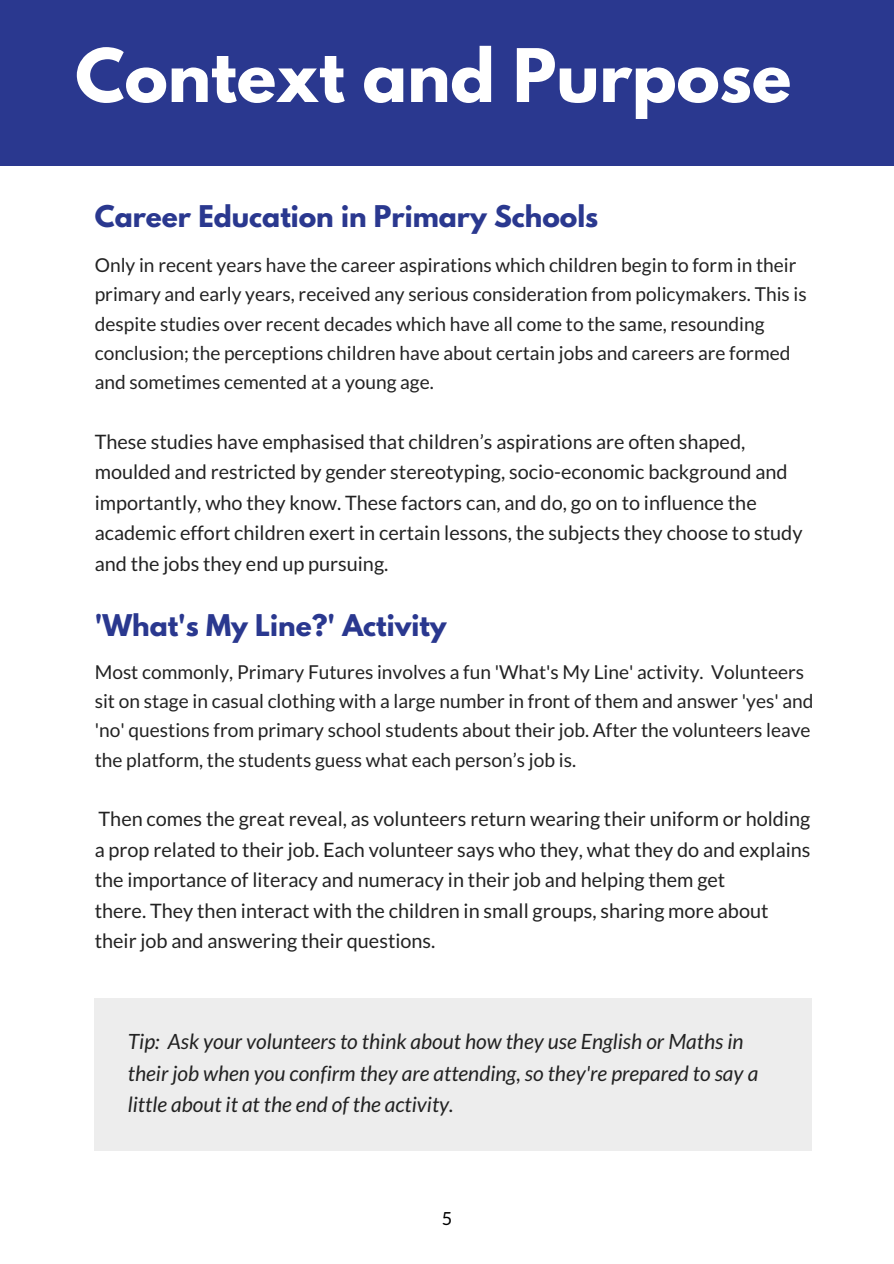
<style>
.page{position:relative;width:894px;height:1264px;background:#fff}
.page>*{position:absolute;margin:0;border:0;box-sizing:border-box;transform-origin:0 0}
.t1{font:700 65.25px "League Spartan";color:#fff}
.t2{font:700 26.55px "League Spartan";color:#2a388f}
.t3{font:italic 21px/31.5px "Lato";color:#222}
.t4{font:19.8px/30.5px "Lato";color:#222}
.t5{font:19.2px/29.2px "Lato";color:#222}
.t6{font:18px "Lato";color:#000}
</style>
<div class="page">
<div style="left:0;top:0;width:893px;height:165px;background:#2a388f"></div>
<div style="left:95px;top:998px;width:716px;height:152px;background:#ededed"></div>
<h1 class="t1" style="left:75px;top:43px;width:717px">Context and Purpose</h1>
<h2 class="t2" style="left:95px;top:203px;width:505px">Career Education in Primary Schools</h2>
<p class="t5" style="left:95px;top:250px;width:713px">Only in recent years have the career aspirations which children begin to form in their primary and early years, received any serious consideration from policymakers. This is despite studies over recent decades which have all come to the same, resounding conclusion; the perceptions children have about certain jobs and careers are formed and sometimes cemented at a young age.</p>
<p class="t4" style="left:95px;top:426px;width:709px">These studies have emphasised that children’s aspirations are often shaped, moulded and restricted by gender stereotyping, socio-economic background and importantly, who they know. These factors can, and do, go on to influence the academic effort children exert in certain lessons, the subjects they choose to study and the jobs they end up pursuing.</p>
<h2 class="t2" style="left:95px;top:611px;width:353px">'What's My Line?' Activity</h2>
<p class="t5" style="left:95px;top:656px;width:720px">Most commonly, Primary Futures involves a fun 'What's My Line' activity. Volunteers sit on stage in casual clothing with a large number in front of them and answer 'yes' and 'no' questions from primary school students about their job. After the volunteers leave the platform, the students guess what each person’s job is.</p>
<p class="t4" style="left:95px;top:803px;width:717px">Then comes the great reveal, as volunteers return wearing their uniform or holding a prop related to their job. Each volunteer says who they, what they do and explains the importance of literacy and numeracy in their job and helping them get<br>there. They then interact with the children in small groups, sharing more about their job and answering their questions.</p>
<p class="t3" style="left:128px;top:1025px;width:631px">Tip: Ask your volunteers to think about how they use English or Maths in their job when you confirm they are attending, so they're prepared to say a little about it at the end of the activity.</p>
<p class="t6" style="left:442px;top:1206px;width:12px">5</p>
</div>
